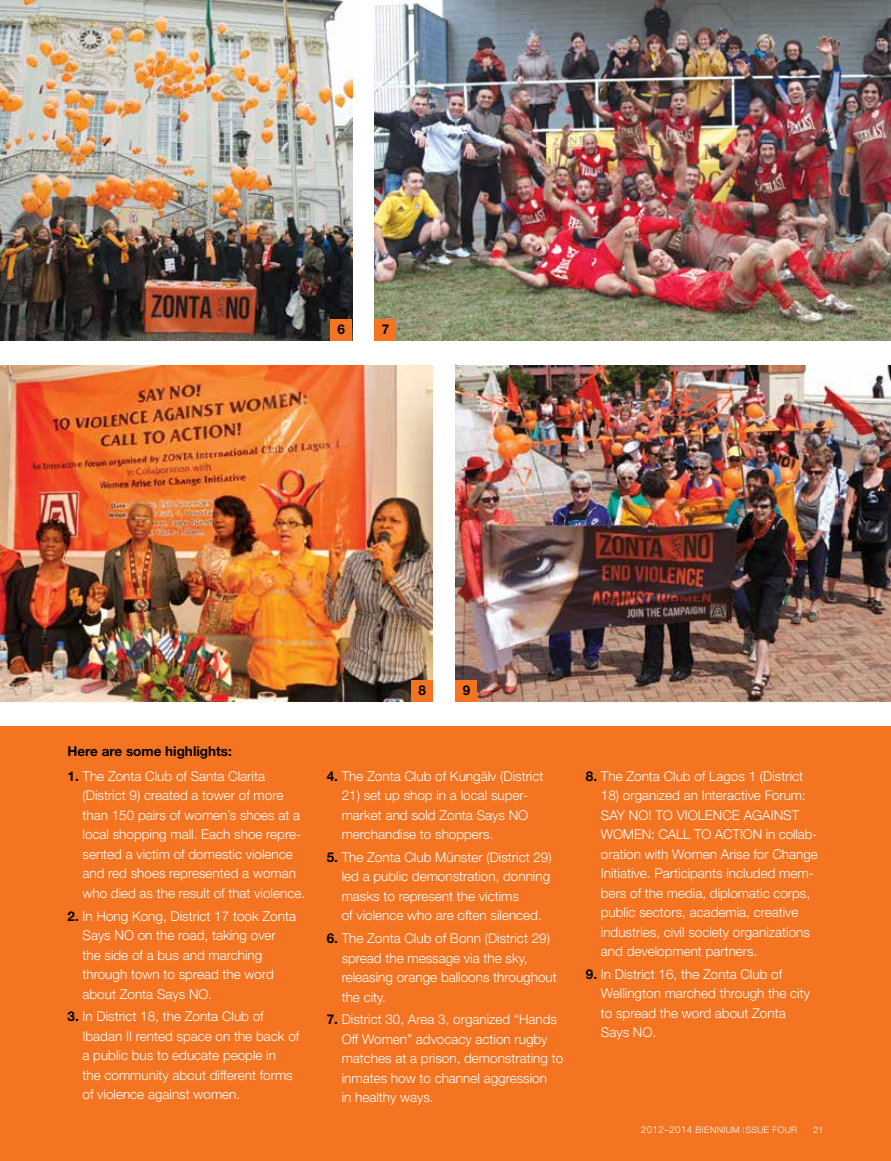
<style>
.page{position:relative;width:891px;height:1161px;background:#fff}
.page>*{position:absolute;margin:0;border:0;box-sizing:border-box;transform-origin:0 0}
.t1{font:300 13.5px/19.5px "Helvetica Neue";color:#fff}
.t2{font:700 13.5px "Helvetica Neue";color:#000}
.t3{font:300 9px "Helvetica Neue";letter-spacing:.04em;color:#fff}
.s1{font-weight:700;color:#000}
.s2{font-size:9.75px}
</style>
<div class="page">
<div style="left:0;top:726px;width:891px;height:395px;background:#f47422"></div>
<img style="left:456px;top:366px;width:435px;height:335px">
<div style="left:0;top:1108px;width:891px;height:53px;background:#f47422"></div>
<img style="left:375px;top:0;width:516px;height:341px">
<img style="left:0;top:366px;width:433px;height:335px">
<img style="left:0;top:0;width:352px;height:341px">
<div style="left:331px;top:319px;width:21px;height:22px;background:#f47422"></div>
<div style="left:375px;top:319px;width:21px;height:22px;background:#f47422"></div>
<div style="left:411px;top:680px;width:22px;height:21px;background:#f47422"></div>
<div style="left:456px;top:680px;width:21px;height:21px;background:#f47422"></div>
<p class="t2" style="left:338px;top:321px;width:9px">6</p>
<p class="t2" style="left:382px;top:321px;width:9px">7</p>
<p class="t2" style="left:68px;top:743px;width:166px">Here are some highlights:</p>
<p class="t1" style="left:83px;top:766px;width:224px;text-indent:-15px"><span class="s1">1.</span> The Zonta Club of Santa Clarita (District 9) created a tower of more than 150 pairs of women’s shoes at a local shopping mall. Each shoe repre&shy;sented a victim of domestic violence and red shoes represented a woman who died as the result of that violence.</p>
<p class="t1" style="left:83px;top:906px;width:215px;text-indent:-15px"><span class="s1">2.</span> In Hong Kong, District 17 took Zonta<br>Says NO on the road, taking over the side of a bus and marching through town to spread the word about Zonta Says NO.</p>
<p class="t1" style="left:83px;top:1007px;width:218px;text-indent:-15px"><span class="s1">3.</span> In District 18, the Zonta Club of Ibadan II rented space on the back of a public bus to educate people in<br>the community about different forms of violence against women.</p>
<p class="t2" style="left:418px;top:682px;width:9px">8</p>
<p class="t2" style="left:463px;top:682px;width:9px">9</p>
<p class="t1" style="left:327px;top:766px;width:218px"><span class="s1">4.</span> The Zonta Club of Kungälv (District</p>
<p class="t1" style="left:342px;top:785px;width:188px;text-align:justify">21) set up shop in a local super&shy;market and sold Zonta Says NO merchandise to shoppers.</p>
<p class="t1" style="left:342px;top:847px;width:212px;text-indent:-15px"><span class="s1">5.</span> The Zonta Club Münster (District 29) led a public demonstration, donning masks to represent the victims<br>of violence who are often silenced.</p>
<p class="t1" style="left:342px;top:928px;width:217px;text-indent:-15px"><span class="s1">6.</span> The Zonta Club of Bonn (District 29) spread the message via the sky, releasing orange balloons throughout the city.</p>
<p class="t1" style="left:342px;top:1009px;width:223px;text-indent:-15px"><span class="s1">7.</span> District 30, Area 3, organized “Hands<br>Off Women” advocacy action rugby matches at a prison, demonstrating to inmates how to channel aggression<br>in healthy ways.</p>
<p class="t1" style="left:586px;top:766px;width:219px"><span class="s1">8.</span> The Zonta Club of Lagos 1 (District</p>
<p class="t1" style="left:601px;top:785px;width:219px">18) organized an Interactive Forum:<br>SAY NO! TO VIOLENCE AGAINST WOMEN: CALL TO ACTION in collab&shy;oration with Women Arise for Change Initiative. Participants included mem&shy;bers of the media, diplomatic corps, public sectors, academia, creative industries, civil society organizations and development partners.</p>
<p class="t1" style="left:601px;top:964px;width:211px;text-indent:-15px"><span class="s1">9.</span> In District 16, the Zonta Club of<br>Wellington marched through the city to spread the word about Zonta<br>Says NO.</p>
<p class="t3" style="left:641px;top:1124px;width:158px"><span class="s2">2012–2014</span> BIENNIUM ISSUE FOUR</p>
<p class="t3" style="left:813px;top:1124px;width:12px">21</p>
</div>
